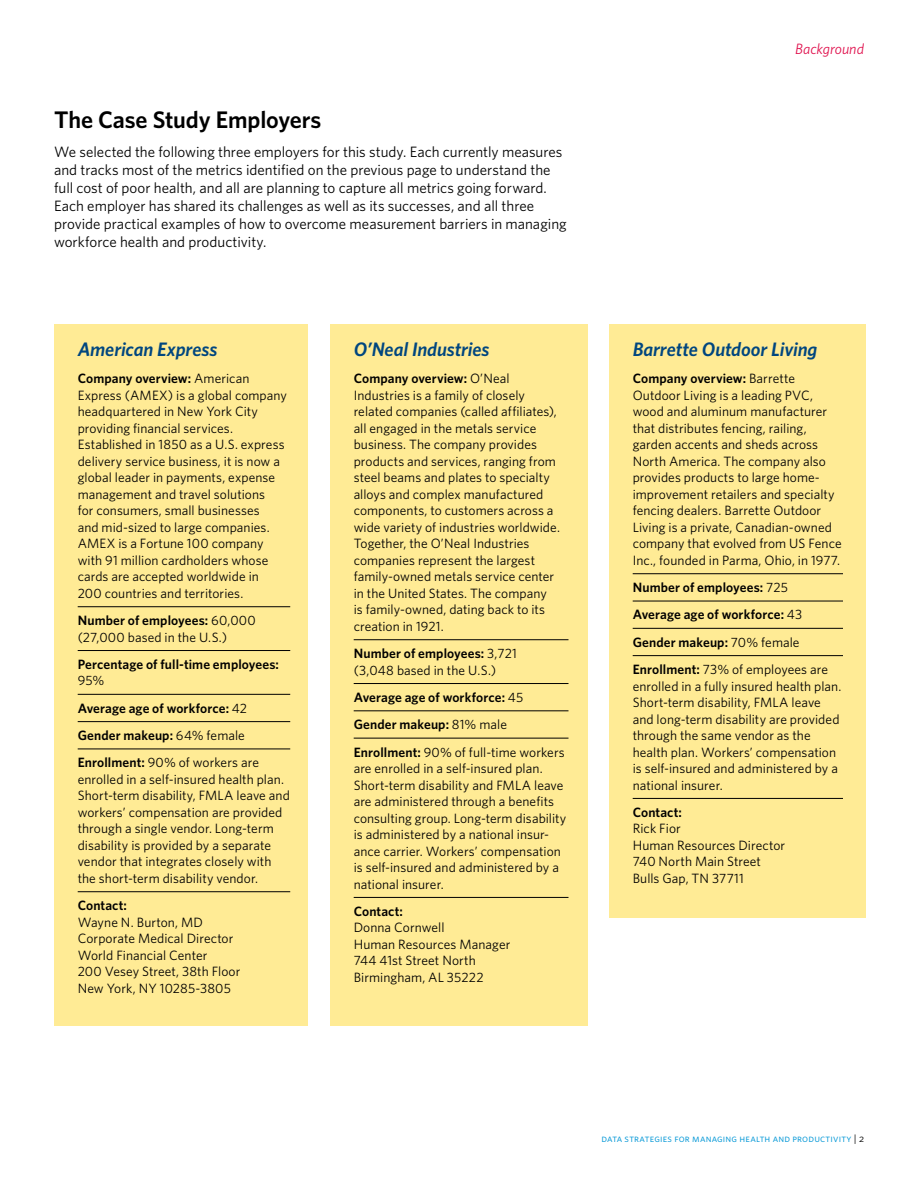
<style>
.page{position:relative;width:918px;height:1188px;background:#fff}
.page>*{position:absolute;margin:0;border:0;box-sizing:border-box;transform-origin:0 0}
.t1{font:600 24px "Whitney";letter-spacing:-.005em;color:#000}
.t2{font:italic 600 19.5px "Whitney";letter-spacing:-.005em;color:#00467f}
.t3{font:15px/18px "Whitney";color:#000}
.t4{font:italic 15px "Whitney";color:#e0134f}
.t5{font:13.5px/16.5px "Whitney";letter-spacing:.005em;color:#000}
.t6{font:600 13.5px/27.3px "Whitney";letter-spacing:.005em;color:#000}
.t7{font:10.5px "Whitney Book SC";letter-spacing:.02em;color:#0096d6}
.s1{font-weight:600}
.s2{font-weight:400}
.s3{color:#000}
</style>
<div class="page">
<div style="left:54px;top:324px;width:254px;height:702px;background:#ffeb95"></div>
<hr style="left:78px;top:606px;width:212px;height:1px;background:#000">
<hr style="left:78px;top:650px;width:212px;height:1px;background:#000">
<hr style="left:78px;top:694px;width:212px;height:1px;background:#000">
<hr style="left:78px;top:721px;width:212px;height:1px;background:#000">
<hr style="left:78px;top:749px;width:212px;height:1px;background:#000">
<hr style="left:78px;top:891px;width:212px;height:1px;background:#000">
<div style="left:330px;top:324px;width:257px;height:702px;background:#ffeb95"></div>
<hr style="left:354px;top:639px;width:214px;height:1px;background:#000">
<hr style="left:354px;top:683px;width:214px;height:1px;background:#000">
<hr style="left:354px;top:711px;width:214px;height:1px;background:#000">
<hr style="left:354px;top:738px;width:214px;height:1px;background:#000">
<hr style="left:354px;top:897px;width:214px;height:1px;background:#000">
<div style="left:609px;top:324px;width:257px;height:594px;background:#ffeb95"></div>
<hr style="left:633px;top:573px;width:210px;height:1px;background:#000">
<hr style="left:633px;top:601px;width:210px;height:1px;background:#000">
<hr style="left:633px;top:628px;width:210px;height:1px;background:#000">
<hr style="left:633px;top:655px;width:210px;height:1px;background:#000">
<hr style="left:633px;top:798px;width:210px;height:1px;background:#000">
<h1 class="t1" style="left:54px;top:105px;width:269px">The Case Study Employers</h1>
<p class="t3" style="left:54px;top:143px;width:514px">We selected the following three employers for this study. Each currently measures and tracks most of the metrics identified on the previous page to understand the full cost of poor health, and all are planning to capture all metrics going forward.<br>Each employer has shared its challenges as well as its successes, and all three provide practical examples of how to overcome measurement barriers in managing workforce health and productivity.</p>
<h2 class="t2" style="left:78px;top:337px;width:141px">American Express</h2>
<p class="t5" style="left:78px;top:370px;width:211px"><span class="s1">Company overview:</span> American<br>Express (AMEX) is a global company headquartered in New York City providing financial services.<br>Established in 1850 as a U.S. express delivery service business, it is now a global leader in payments, expense management and travel solutions<br>for consumers, small businesses<br>and mid-sized to large companies.<br>AMEX is a Fortune 100 company with 91 million cardholders whose cards are accepted worldwide in<br>200 countries and territories.</p>
<p class="t5" style="left:78px;top:612px;width:180px"><span class="s1">Number of employees:</span> 60,000 (27,000 based in the U.S.)</p>
<p class="t6" style="left:78px;top:650px;width:203px">Percentage of full-time employees:</p>
<p class="t6" style="left:78px;top:667px;width:183px"><span class="s2">95%<br></span>Average age of workforce: <span class="s2">42<br></span>Gender makeup: <span class="s2">64% female<br></span>Enrollment: <span class="s2">90% of workers are</span></p>
<p class="t5" style="left:78px;top:771px;width:214px">enrolled in a self-insured health plan.<br>Short-term disability, FMLA leave and workers’ compensation are provided through a single vendor. Long-term disability is provided by a separate vendor that integrates closely with the short-term disability vendor.</p>
<p class="t6" style="left:78px;top:892px;width:51px">Contact:</p>
<p class="t5" style="left:78px;top:914px;width:164px">Wayne N. Burton, MD<br>Corporate Medical Director<br>World Financial Center<br>200 Vesey Street, 38th Floor<br>New York, NY 10285-3805</p>
<h2 class="t2" style="left:354px;top:337px;width:137px">O’Neal Industries</h2>
<p class="t5" style="left:354px;top:370px;width:208px"><span class="s1">Company overview:</span> O’Neal Industries is a family of closely related companies (called affiliates), all engaged in the metals service business. The company provides products and services, ranging from steel beams and plates to specialty alloys and complex manufactured components, to customers across a wide variety of industries worldwide.<br>Together, the O’Neal Industries companies represent the largest family-owned metals service center in the United States. The company<br>is family-owned, dating back to its creation in 1921.</p>
<p class="t5" style="left:354px;top:645px;width:165px"><span class="s1">Number of employees:</span> 3,721 (3,048 based in the U.S.)</p>
<p class="t6" style="left:354px;top:683px;width:213px">Average age of workforce: <span class="s2">45<br></span>Gender makeup: <span class="s2">81% male<br></span>Enrollment: <span class="s2">90% of full-time workers</span></p>
<p class="t5" style="left:354px;top:760px;width:214px">are enrolled in a self-insured plan.<br>Short-term disability and FMLA leave are administered through a benefits consulting group. Long-term disability is administered by a national insur&shy;ance carrier. Workers’ compensation is self-insured and administered by a national insurer.</p>
<p class="t6" style="left:354px;top:897px;width:51px">Contact:</p>
<p class="t5" style="left:354px;top:919px;width:158px">Donna Cornwell<br>Human Resources Manager<br>744 41st Street North<br>Birmingham, AL 35222</p>
<p class="t4" style="left:795px;top:40px;width:70px">Background</p>
<h2 class="t2" style="left:633px;top:337px;width:186px">Barrette Outdoor Living</h2>
<p class="t5" style="left:633px;top:370px;width:211px"><span class="s1">Company overview:</span> Barrette Outdoor Living is a leading PVC, wood and aluminum manufacturer that distributes fencing, railing, garden accents and sheds across North America. The company also provides products to large home&shy;improvement retailers and specialty fencing dealers. Barrette Outdoor Living is a private, Canadian-owned company that evolved from US Fence Inc., founded in Parma, Ohio, in 1977.</p>
<p class="t6" style="left:633px;top:574px;width:197px">Number of employees: <span class="s2">725<br></span>Average age of workforce: <span class="s2">43<br></span>Gender makeup: <span class="s2">70% female<br></span>Enrollment: <span class="s2">73% of employees are</span></p>
<p class="t5" style="left:633px;top:677px;width:210px">enrolled in a fully insured health plan.<br>Short-term disability, FMLA leave and long-term disability are provided through the same vendor as the health plan. Workers’ compensation is self-insured and administered by a national insurer.</p>
<p class="t6" style="left:633px;top:798px;width:51px">Contact:</p>
<p class="t5" style="left:633px;top:820px;width:154px">Rick Fior<br>Human Resources Director<br>740 North Main Street<br>Bulls Gap, TN 37711</p>
<p class="t7" style="left:602px;top:1132px;width:257px">data strategies for managing health and productivity <span class="s3">|</span></p>
</div>
